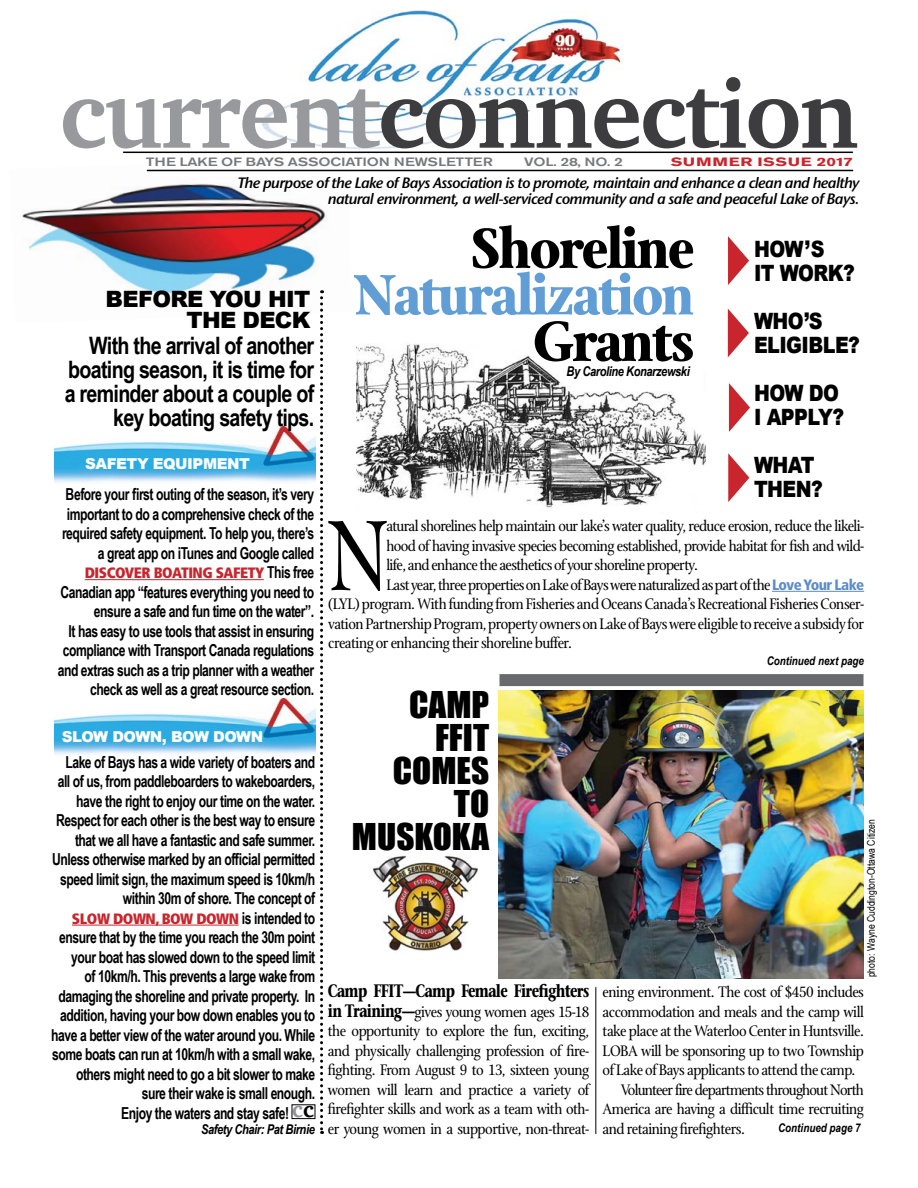
<style>
.page{position:relative;width:918px;height:1188px;background:#fff}
.page>*{position:absolute;margin:0;border:0;box-sizing:border-box;transform-origin:0 0}
.t1{font:107.7px "Stone Print";color:#000;scale:.85 1}
.t2{font:700 97.5px "Charter";letter-spacing:-.02em;color:#3d3c3e}
.t3{font:700 61.5px/46.5px "Stone Print";letter-spacing:-.03em;color:#619ed5;text-align:right}
.t4{font:700 61.5px "Stone Print";letter-spacing:-.03em;color:#000}
.t5{font:33.9px "Impact";color:#000}
.t6{font:700 24px/24px "Arial Narrow";letter-spacing:-.03em;color:#000;text-align:right}
.t7{font:900 22.5px "Arial";letter-spacing:-.03em;color:#000;scale:.85 1}
.t8{font:900 22.5px "Arial";letter-spacing:-.03em;color:#000}
.t9{font:700 22.5px "Charter";color:#919396}
.t10{font:700 18px "Bell Stone Serif";letter-spacing:-.05em;color:#000;scale:.75 1}
.t11{font:16.5px/19.5px "Stone Print";letter-spacing:-.03em;color:#000;text-align:justify}
.t12{font:700 16.5px/19.5px "Arial Narrow";letter-spacing:-.03em;color:#000;text-align:right;scale:.9 1}
.t13{font:italic 600 15px "Bell Stone Sans";letter-spacing:-.04em;color:#000}
.t14{font:900 condensed 15px "Frutiger";letter-spacing:-.03em;color:#c9252c}
.t15{font:900 15px "Arial";letter-spacing:-.03em;color:#fff}
.t16{font:italic 700 13.5px "Arial Narrow";letter-spacing:-.03em;color:#000}
.t17{font:500 12px "Akzidenz Grotesk BQ";letter-spacing:-.015em;color:#77787b;scale:1.31 1}
.t18{font:italic 700 12px "Arial Narrow";color:#000}
.t19{font:700 12px "Akzidenz Grotesk BQ";letter-spacing:.03em;color:#c9252c;scale:1.42 1}
.t20{font:10.5px "Arial Narrow";color:#000}
.s1{color:#97999c}
.s2{font-family:"Arial Narrow";font-weight:700;font-stretch:normal;font-size:16.5px;color:#000}
.s3{color:#000}
.s4{font-family:"Frutiger";font-weight:900;font-stretch:condensed;font-size:15px;color:#5d8cc9}
.s5{font-family:"Bell Stone Serif";font-weight:700;font-size:18px}
</style>
<div class="page">
<img style="left:262px;top:10px;width:361px;height:140px">
<img style="left:372px;top:855px;width:106px;height:96px">
<img style="left:54px;top:699px;width:261px;height:56px">
<img style="left:54px;top:427px;width:261px;height:56px">
<img style="left:22px;top:169px;width:330px;height:125px">
<hr style="left:147px;top:170px;width:706px;height:1px;background:#000">
<hr style="left:123px;top:152px;width:730px;height:1px;background:#000">
<svg style="left:320px;top:290px;width:3px;height:844px"></svg>
<hr style="left:72px;top:925px;width:167px;height:1px;background:#c9252c">
<div style="left:292px;top:1104px;width:23px;height:15px;border:1px solid #000"></div>
<img style="left:499px;top:690px;width:365px;height:288px">
<hr style="left:85px;top:579px;width:179px;height:1px;background:#c9252c">
<img style="left:356px;top:343px;width:349px;height:165px">
<hr style="left:772px;top:591px;width:92px;height:1px;background:#5d8cc9">
<div style="left:500px;top:674px;width:364px;height:12px;background:#696a6d"></div>
<hr style="left:595px;top:987px;width:1px;height:147px;background:#000">
<p class="t2" style="left:60px;top:30px;width:800px"><span class="s1">current</span>connection</p>
<p class="t17" style="left:146px;top:154px;width:267px">THE LAKE OF BAYS ASSOCIATION NEWSLETTER</p>
<p class="t17" style="left:524px;top:154px;width:77px">VOL. 28, NO. 2</p>
<p class="t19" style="left:671px;top:155px;width:130px">SUMMER ISSUE 2017</p>
<p class="t13" style="left:238px;top:173px;width:623px">The purpose of the Lake of Bays Association is to promote, maintain and enhance a clean and healthy</p>
<p class="t13" style="left:328px;top:190px;width:533px">natural environment, a well-serviced community and a safe and peaceful Lake of Bays.</p>
<p class="t8" style="left:106px;top:283px;width:206px">BEFORE YOU HIT</p>
<p class="t8" style="left:186px;top:304px;width:125px">THE DECK</p>
<p class="t6" style="left:65px;top:332px;width:251px">With the arrival of another boating season, it is time for a reminder about a couple of key boating safety tips.</p>
<p class="t15" style="left:85px;top:453px;width:166px">SAFETY EQUIPMENT</p>
<p class="t12" style="left:62px;top:484px;width:282px">Before your first outing of the season, it’s very important to do a comprehensive check of the required safety equipment. To help you, there’s a great app on iTunes and Google called</p>
<p class="t14" style="left:85px;top:564px;width:231px">DISCOVER BOATING SAFETY <span class="s2">This free</span></p>
<p class="t12" style="left:60px;top:581px;width:283px">Canadian app “features everything you need to ensure a safe and fun time on the water”.</p>
<p class="t12" style="left:58px;top:620px;width:287px">It has easy to use tools that assist in ensuring compliance with Transport Canada regulations and extras such as a trip planner with a weather check as well as a great resource section.</p>
<p class="t15" style="left:62px;top:725px;width:203px">SLOW DOWN, BOW DOWN</p>
<p class="t12" style="left:52px;top:751px;width:294px">Lake of Bays has a wide variety of boaters and all of us, from paddleboarders to wakeboarders, have the right to enjoy our time on the water.<br>Respect for each other is the best way to ensure that we all have a fantastic and safe summer.<br>Unless otherwise marked by an official permitted speed limit sign, the maximum speed is 10km/h within 30m of shore. The concept of</p>
<p class="t14" style="left:72px;top:909px;width:245px">SLOW DOWN, BOW DOWN <span class="s2">is intended to</span></p>
<p class="t12" style="left:51px;top:927px;width:295px">ensure that by the time you reach the 30m point your boat has slowed down to the speed limit<br>of 10km/h. This prevents a large wake from damaging the shoreline and private property. In addition, having your bow down enables you to have a better view of the water around you. While some boats can run at 10km/h with a small wake, others might need to go a bit slower to make sure their wake is small enough.</p>
<p class="t12" style="left:121px;top:1102px;width:188px">Enjoy the waters and stay safe!</p>
<p class="t9" style="left:292px;top:1090px;width:23px">c<span class="s3">c</span></p>
<p class="t16" style="left:201px;top:1119px;width:115px">Safety Chair: Pat Birnie</p>
<p class="t4" style="left:471px;top:212px;width:225px">Shoreline</p>
<p class="t3" style="left:353px;top:271px;width:343px">Naturalization<br><span class="s3">Grants</span></p>
<p class="t16" style="left:566px;top:361px;width:125px">By Caroline Konarzewski</p>
<p class="t7" style="left:754px;top:233px;width:84px">HOW’S</p>
<p class="t7" style="left:754px;top:257px;width:120px">IT WORK?</p>
<p class="t7" style="left:754px;top:305px;width:82px">WHO’S</p>
<p class="t7" style="left:754px;top:329px;width:126px">ELIGIBLE?</p>
<p class="t7" style="left:754px;top:377px;width:101px">HOW DO</p>
<p class="t7" style="left:754px;top:401px;width:108px">I APPLY?</p>
<p class="t7" style="left:754px;top:449px;width:73px">WHAT</p>
<p class="t7" style="left:754px;top:473px;width:83px">THEN?</p>
<p class="t1" style="left:328px;top:495px;width:73px">N</p>
<p class="t11" style="left:386px;top:516px;width:479px">atural shorelines help maintain our lake’s water quality, reduce erosion, reduce the likeli&shy;hood of having invasive species becoming established, provide habitat for fish and wild&shy;life, and enhance the aesthetics of your shoreline property.</p>
<p class="t11" style="left:328px;top:575px;width:537px;text-indent:58px">Last year, three properties on Lake of Bays were naturalized as part of the <span class="s4">Love Your Lake </span>(LYL) program. With funding from Fisheries and Oceans Canada’s Recreational Fisheries Conser&shy;vation Partnership Program, property owners on Lake of Bays were eligible to receive a subsidy for creating or enhancing their shoreline buffer.</p>
<p class="t5" style="left:409px;top:678px;width:82px">CAMP</p>
<p class="t5" style="left:435px;top:711px;width:56px">FFIT</p>
<p class="t5" style="left:393px;top:744px;width:98px">COMES</p>
<p class="t5" style="left:454px;top:777px;width:37px">TO</p>
<p class="t5" style="left:352px;top:810px;width:139px">MUSKOKA</p>
<p class="t10" style="left:328px;top:979px;width:350px">Camp FFIT—Camp Female Firefighters</p>
<p class="t11" style="left:328px;top:1002px;width:263px"><span class="s5">in Training—</span>gives young women ages 15-18 the opportunity to explore the fun, exciting, and physically challenging profession of fire&shy;fighting. From August 9 to 13, sixteen young women will learn and practice a variety of firefighter skills and work as a team with oth&shy;er young women in a supportive, non-threat-</p>
<p class="t18" style="left:767px;top:651px;width:99px">Continued next page</p>
<p class="t20" style="left:863px;top:977px;width:160px;rotate:-90deg">photo: Wayne Cuddington-Ottawa Citizen</p>
<p class="t11" style="left:603px;top:982px;width:263px">ening environment. The cost of $450 includes accommodation and meals and the camp will take place at the Waterloo Center in Huntsville.<br>LOBA will be sponsoring up to two Township of Lake of Bays applicants to attend the camp.</p>
<p class="t11" style="left:603px;top:1080px;width:263px;text-indent:18px">Volunteer fire departments throughout North America are having a difficult time recruiting and retaining firefighters.</p>
<p class="t18" style="left:778px;top:1119px;width:84px">Continued page 7</p>
</div>
